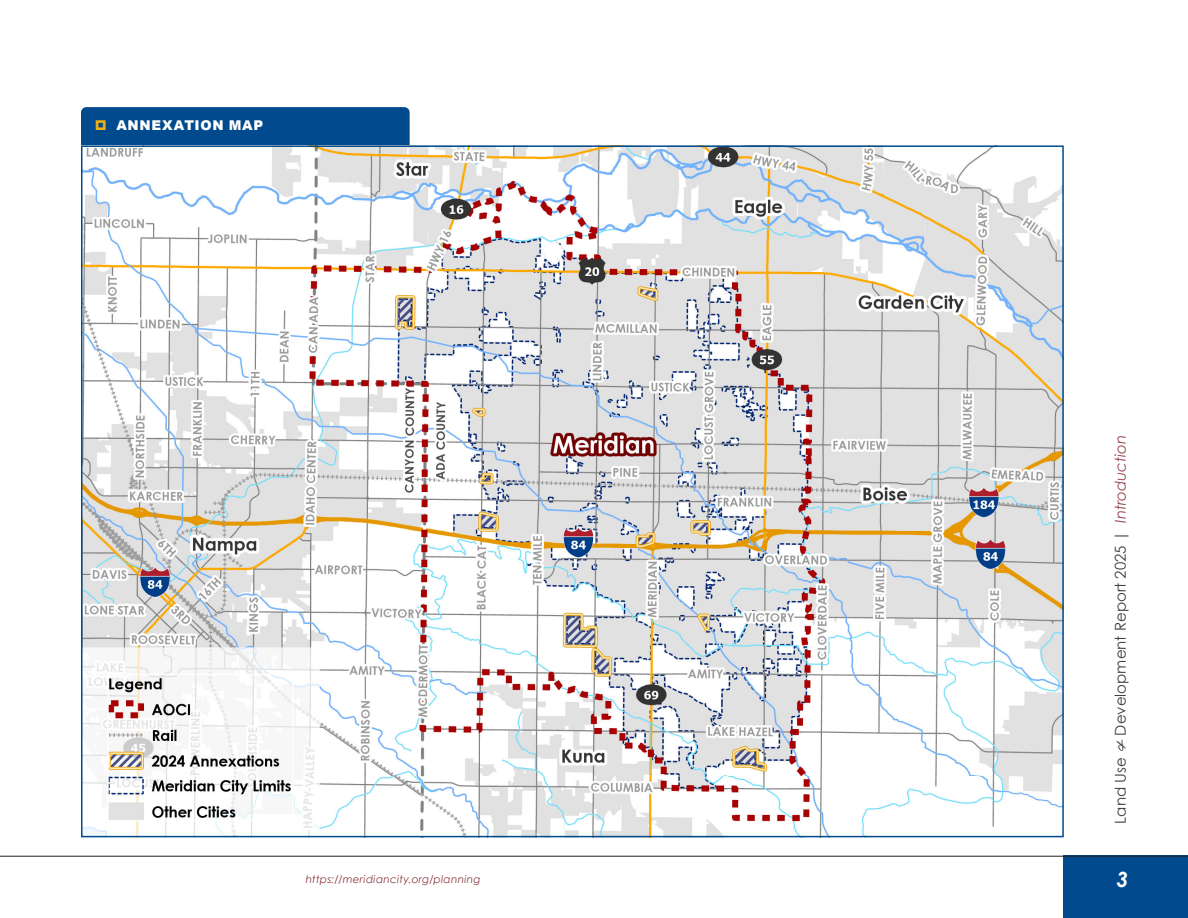
<style>
.page{position:relative;width:1188px;height:918px;background:#fff}
.page>*{position:absolute;margin:0;border:0;box-sizing:border-box;transform-origin:0 0}
.t1{font:italic 700 21px "Century Gothic";color:#fff}
.t2{font:15px "Century Gothic";color:#3e3e3f}
.t3{font:900 13.5px "Arial";letter-spacing:.055em;color:#fff}
.t4{font:italic 10.5px "Century Gothic";letter-spacing:.03em;color:#8c3642}
.s1{font-family:"Vladimir Script";font-size:26.25px}
.s2{font-style:italic;color:#96464e}
</style>
<div class="page">
<div style="left:81px;top:107px;width:329px;height:77px;background:#004a8d;border-radius:5px"></div>
<img style="left:84px;top:148px;width:977px;height:686px">
<div style="left:1064px;top:856px;width:124px;height:62px;background:#004a8d"></div>
<hr style="left:0;top:856px;width:1188px;height:1px;background:#231f20">
<p class="t3" style="left:116px;top:116px;width:148px">ANNEXATION MAP</p>
<p class="t2" style="left:1110px;top:824px;width:390px;rotate:-90deg">Land Use <span class="s1">&amp;</span> Development Report 2025 | <span class="s2">Introduction</span></p>
<p class="t4" style="left:306px;top:872px;width:176px">https://meridiancity.org/planning</p>
<h1 class="t1" style="left:1116px;top:863px;width:13px">3</h1>
</div>
